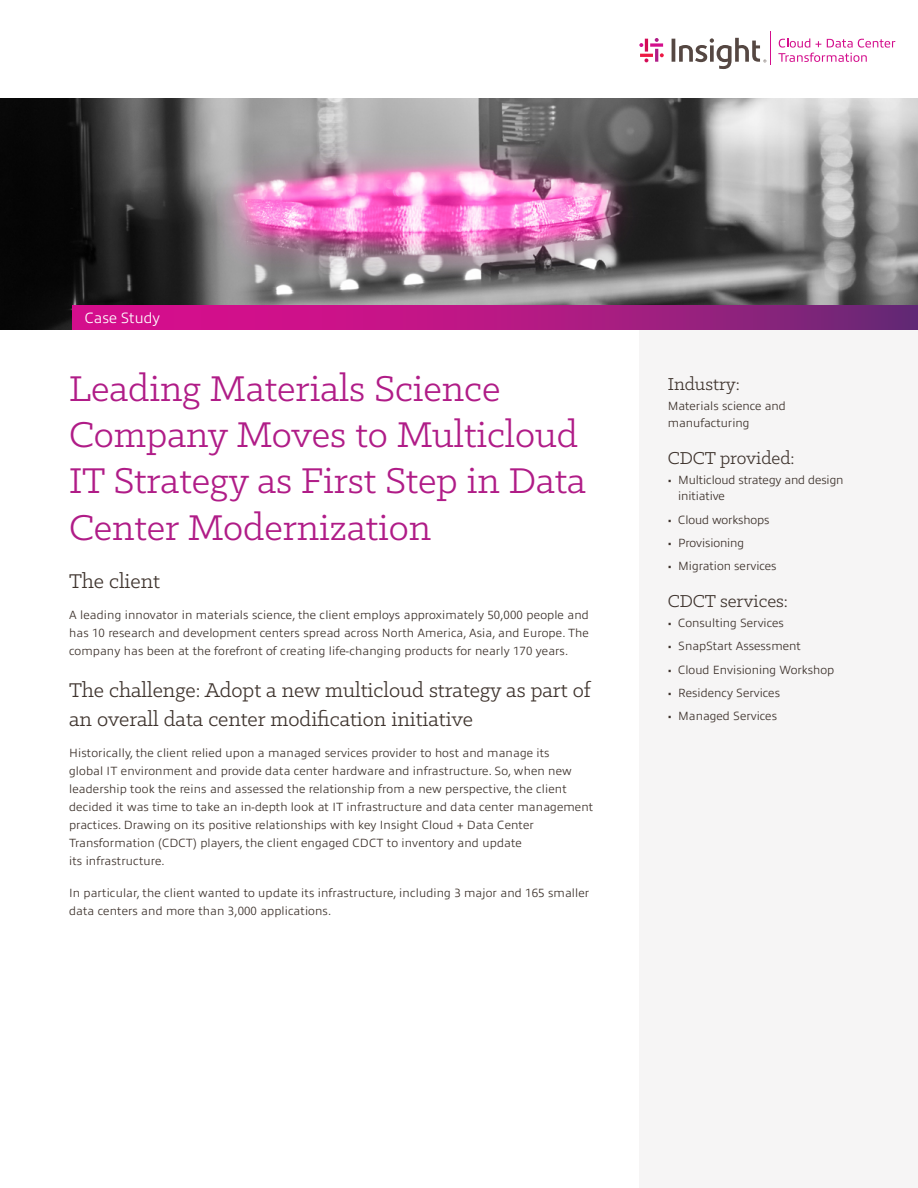
<style>
.page{position:relative;width:918px;height:1188px;background:#fff}
.page>*{position:absolute;margin:0;border:0;box-sizing:border-box;transform-origin:0 0}
.t1{font:40.5px/46.5px "Klinic Slab";color:#b01c87}
.t2{font:22.5px/28.5px "Klinic Slab";color:#3e332d}
.t3{font:19.5px "Klinic Slab";color:#3e332d}
.t4{font:300 15px "Allumi Pro";color:#fff}
.t5{font:300 12px/18px "Allumi Pro";letter-spacing:.01em;color:#3e332d}
.t6{font:300 12px/16.5px "Allumi Pro";letter-spacing:-.01em;color:#3e332d}
</style>
<div class="page">
<div style="left:639px;top:305px;width:279px;height:883px;background:#f6f5f5"></div>
<img style="left:0;top:98px;width:918px;height:232px">
<svg style="left:72px;top:305px;width:846px;height:25px;background:#af1983"></svg>
<hr style="left:770px;top:31px;width:1px;height:34px;background:#d40e8c">
<svg style="left:778px;top:38px;width:117px;height:24px"></svg>
<svg style="left:639px;top:38px;width:25px;height:24px"></svg>
<svg style="left:672px;top:38px;width:94px;height:31px"></svg>
<p class="t4" style="left:85px;top:307px;width:77px">Case Study</p>
<h1 class="t1" style="left:69px;top:364px;width:518px">Leading Materials Science<br>Company Moves to Multicloud<br>IT Strategy as First Step in Data<br>Center Modernization</h1>
<h2 class="t2" style="left:69px;top:566px;width:92px">The client</h2>
<p class="t5" style="left:69px;top:605px;width:521px;text-align:justify">A leading innovator in materials science, the client employs approximately 50,000 people and has 10 research and development centers spread across North America, Asia, and Europe. The company has been at the forefront of creating life-changing products for nearly 170 years.</p>
<h2 class="t2" style="left:69px;top:675px;width:523px">The challenge: Adopt a new multicloud strategy as part of an overall data center modification initiative</h2>
<p class="t5" style="left:69px;top:743px;width:526px">Historically, the client relied upon a managed services provider to host and manage its<br>global IT environment and provide data center hardware and infrastructure. So, when new leadership took the reins and assessed the relationship from a new perspective, the client decided it was time to take an in-depth look at IT infrastructure and data center management practices. Drawing on its positive relationships with key Insight Cloud + Data Center Transformation (CDCT) players, the client engaged CDCT to inventory and update<br>its infrastructure.</p>
<p class="t5" style="left:69px;top:883px;width:522px">In particular, the client wanted to update its infrastructure, including 3 major and 165 smaller data centers and more than 3,000 applications.</p>
<h3 class="t3" style="left:668px;top:372px;width:74px">Industry:</h3>
<p class="t5" style="left:668px;top:397px;width:120px;line-height:16.5px">Materials science and manufacturing</p>
<h3 class="t3" style="left:668px;top:445px;width:128px">CDCT provided:</h3>
<p class="t6" style="left:678px;top:471px;width:167px;text-indent:-10px">• Multicloud strategy and design initiative</p>
<p class="t6" style="left:668px;top:510px;width:103px">• Cloud workshops</p>
<p class="t6" style="left:668px;top:534px;width:78px">• Provisioning</p>
<p class="t5" style="left:668px;top:556px;width:110px">• Migration services</p>
<h3 class="t3" style="left:668px;top:589px;width:122px">CDCT services:</h3>
<p class="t5" style="left:668px;top:613px;width:118px">• Consulting Services</p>
<p class="t5" style="left:668px;top:636px;width:135px">• SnapStart Assessment</p>
<p class="t5" style="left:668px;top:659px;width:168px">• Cloud Envisioning Workshop</p>
<p class="t5" style="left:668px;top:683px;width:114px">• Residency Services</p>
<p class="t5" style="left:668px;top:706px;width:111px">• Managed Services</p>
</div>
